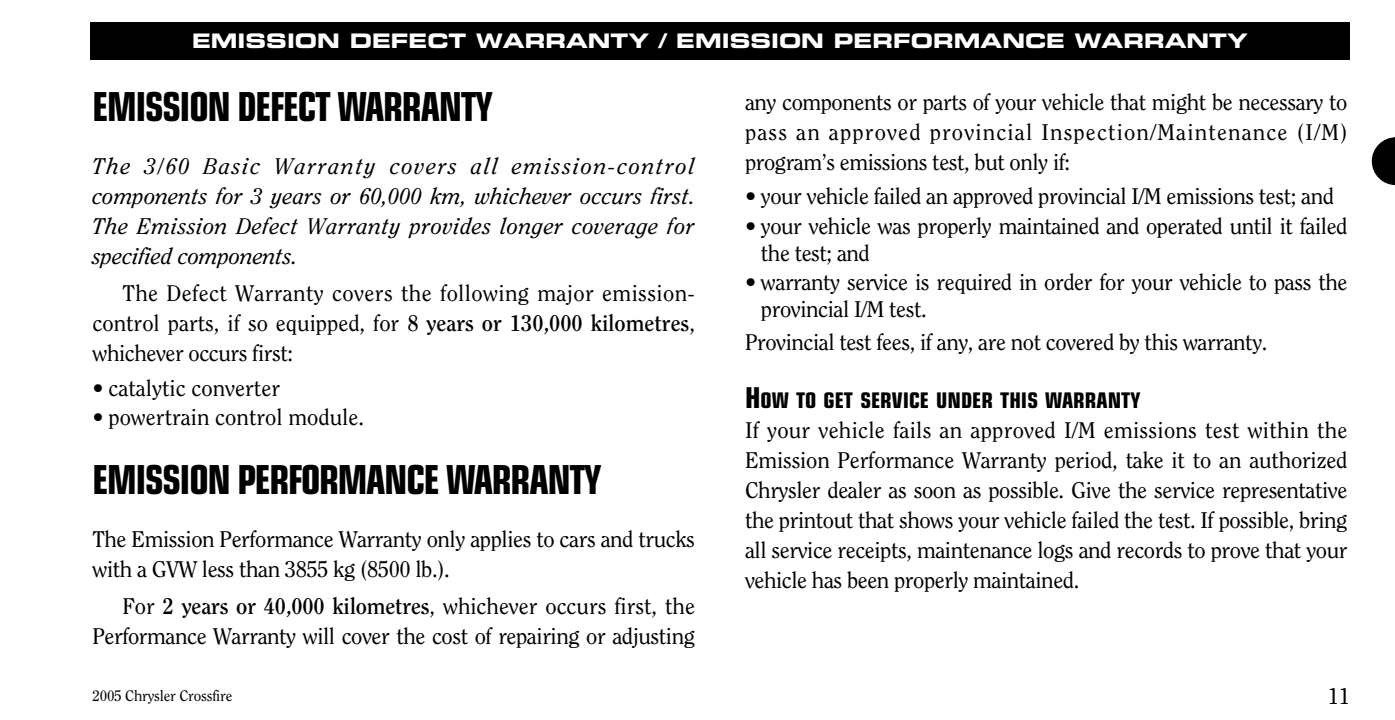
<style>
.page{position:relative;width:1395px;height:720px;background:#fff}
.page>*{position:absolute;margin:0;border:0;box-sizing:border-box;transform-origin:0 0}
.t1{font:700 condensed 40px "Eurostile";letter-spacing:-.035em;color:#000;scale:.93 1}
.t2{font:22.5px/30px "Clearface";letter-spacing:-.02em;color:#000;text-align:justify}
.t3{font:italic 22.5px/30px "Clearface";letter-spacing:.025em;color:#000;text-align:justify}
.t4{font:22.5px "Clearface";color:#000}
.t5{font:700 condensed 21.5px "Eurostile";color:#000}
.t6{font:20px "Eurostile Bold Extended Two";color:#fff}
.t7{font:15px "Clearface";letter-spacing:-.015em;color:#000}
.s1{font-weight:700}
.s2{font-size:28.75px}
</style>
<div class="page">
<div style="left:90px;top:22px;width:1260px;height:38px;background:#000"></div>
<svg style="left:1372px;top:137px;width:23px;height:48px"></svg>
<p class="t6" style="left:192px;top:29px;width:1057px">EMISSION DEFECT WARRANTY / EMISSION PERFORMANCE WARRANTY</p>
<h1 class="t1" style="left:92px;top:92px;width:432px">EMISSION DEFECT WARRANTY</h1>
<p class="t3" style="left:92px;top:153px;width:604px">The 3/60 Basic Warranty covers all emission-control components for 3 years or 60,000 km, whichever occurs first.<br>The Emission Defect Warranty provides longer coverage for specified components.</p>
<p class="t2" style="left:92px;top:280px;width:604px;text-indent:30px">The Defect Warranty covers the following major emission&shy;control parts, if so equipped, for <span class="s1">8 years or 130,000 kilometres</span>, whichever occurs first:</p>
<p class="t4" style="left:92px;top:378px;width:189px">• catalytic converter</p>
<p class="t4" style="left:92px;top:408px;width:273px">• powertrain control module.</p>
<h1 class="t1" style="left:92px;top:465px;width:549px">EMISSION PERFORMANCE WARRANTY</h1>
<p class="t2" style="left:92px;top:525px;width:604px">The Emission Performance Warranty only applies to cars and trucks with a GVW less than 3855 kg (8500 lb.).</p>
<p class="t2" style="left:93px;top:592px;width:604px;text-align:right">For <span class="s1">2 years or 40,000 kilometres</span>, whichever occurs first, the<br>Performance Warranty will cover the cost of repairing or adjusting</p>
<p class="t2" style="left:745px;top:88px;width:604px">any components or parts of your vehicle that might be necessary to pass an approved provincial Inspection/Maintenance (I/M) program’s emissions test, but only if:</p>
<p class="t2" style="left:745px;top:182px;width:590px">• your vehicle failed an approved provincial I/M emissions test; and</p>
<p class="t2" style="left:761px;top:213px;width:588px;line-height:27px;text-indent:-16px">• your vehicle was properly maintained and operated until it failed the test; and</p>
<p class="t2" style="left:761px;top:270px;width:588px;line-height:27px;text-indent:-16px">• warranty service is required in order for your vehicle to pass the provincial I/M test.</p>
<p class="t2" style="left:745px;top:328px;width:524px">Provincial test fees, if any, are not covered by this warranty.</p>
<p class="t5" style="left:745px;top:393px;width:397px"><span class="s2">H</span>OW TO GET SERVICE UNDER THIS WARRANTY</p>
<p class="t2" style="left:745px;top:417px;width:604px">If your vehicle fails an approved I/M emissions test within the Emission Performance Warranty period, take it to an authorized Chrysler dealer as soon as possible. Give the service representative the printout that shows your vehicle failed the test. If possible, bring all service receipts, maintenance logs and records to prove that your vehicle has been properly maintained.</p>
<p class="t7" style="left:92px;top:689px;width:142px">2005 Chrysler Crossfire</p>
<p class="t2" style="left:1328px;top:682px;width:24px">11</p>
</div>
